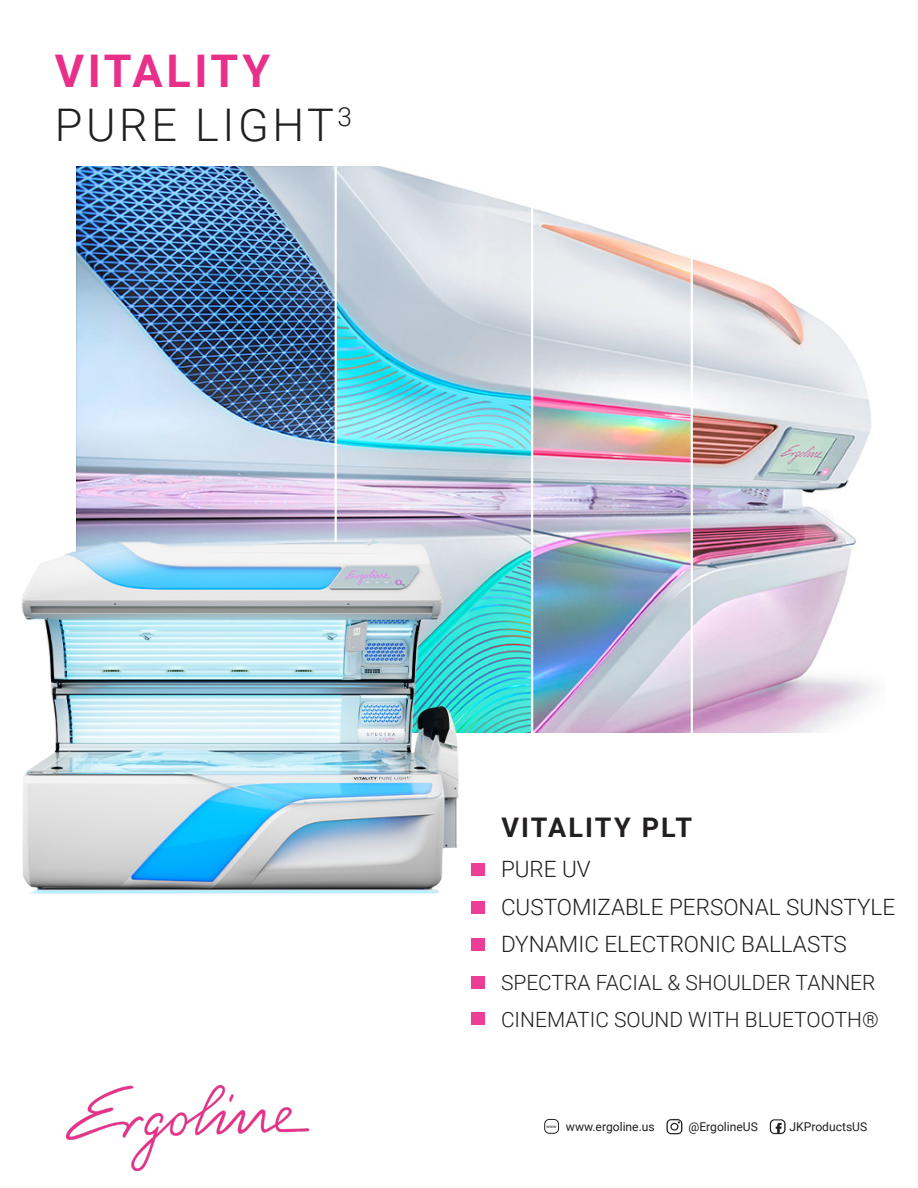
<style>
.page{position:relative;width:918px;height:1188px;background:#fff}
.page>*{position:absolute;margin:0;border:0;box-sizing:border-box;transform-origin:0 0}
.t1{font:300 45px "Roboto";letter-spacing:.08em;color:#231f20}
.t2{font:700 45px "Roboto";letter-spacing:.08em;color:#e8308a}
.t3{font:700 27px "Roboto";letter-spacing:.08em;color:#231f20}
.t4{font:300 22.5px "Roboto";color:#231f20}
.t5{font:300 21px "Roboto";color:#231f20}
.grundtext{font:12.15px "Roboto";color:#231f20}
.grundtext-2{font:4.5px "Roboto";color:#231f20}
</style>
<div class="page">
<img style="left:66px;top:1085px;width:242px;height:86px">
<div style="left:544px;top:1119px;width:15px;height:15px;border:1px solid #231f20;border-radius:5px"></div>
<img style="left:770px;top:1119px;width:16px;height:15px">
<img style="left:666px;top:1119px;width:17px;height:15px">
<img style="left:77px;top:166px;width:795px;height:566px">
<img style="left:21px;top:518px;width:462px;height:396px">
<div style="left:472px;top:863px;width:13px;height:13px;background:#ee3d96"></div>
<div style="left:472px;top:901px;width:13px;height:13px;background:#ee3d96"></div>
<div style="left:472px;top:939px;width:13px;height:12px;background:#ee3d96"></div>
<div style="left:472px;top:976px;width:13px;height:13px;background:#ee3d96"></div>
<div style="left:472px;top:1012px;width:13px;height:13px;background:#ee3d96"></div>
<p class="t2" style="left:55px;top:39px;width:217px">VITALITY</p>
<p class="t1" style="left:55px;top:93px;width:299px">PURE LIGHT<sup>3</sup></p>
<p class="t3" style="left:501px;top:808px;width:192px">VITALITY PLT</p>
<p class="t4" style="left:501px;top:853px;width:91px">PURE UV</p>
<p class="t4" style="left:501px;top:891px;width:396px">CUSTOMIZABLE PERSONAL SUNSTYLE</p>
<p class="t4" style="left:501px;top:928px;width:347px">DYNAMIC ELECTRONIC BALLASTS</p>
<p class="t5" style="left:501px;top:967px;width:376px">SPECTRA FACIAL &amp; SHOULDER TANNER</p>
<p class="t5" style="left:501px;top:1005px;width:379px">CINEMATIC SOUND WITH BLUETOOTH®</p>
<p class="grundtext-2" style="left:547px;top:1123px;width:12px">www</p>
<p class="grundtext" style="left:566px;top:1119px;width:90px">www.ergoline.us</p>
<p class="grundtext" style="left:688px;top:1119px;width:71px">@ErgolineUS</p>
<p class="grundtext" style="left:789px;top:1119px;width:79px">JKProductsUS</p>
</div>
